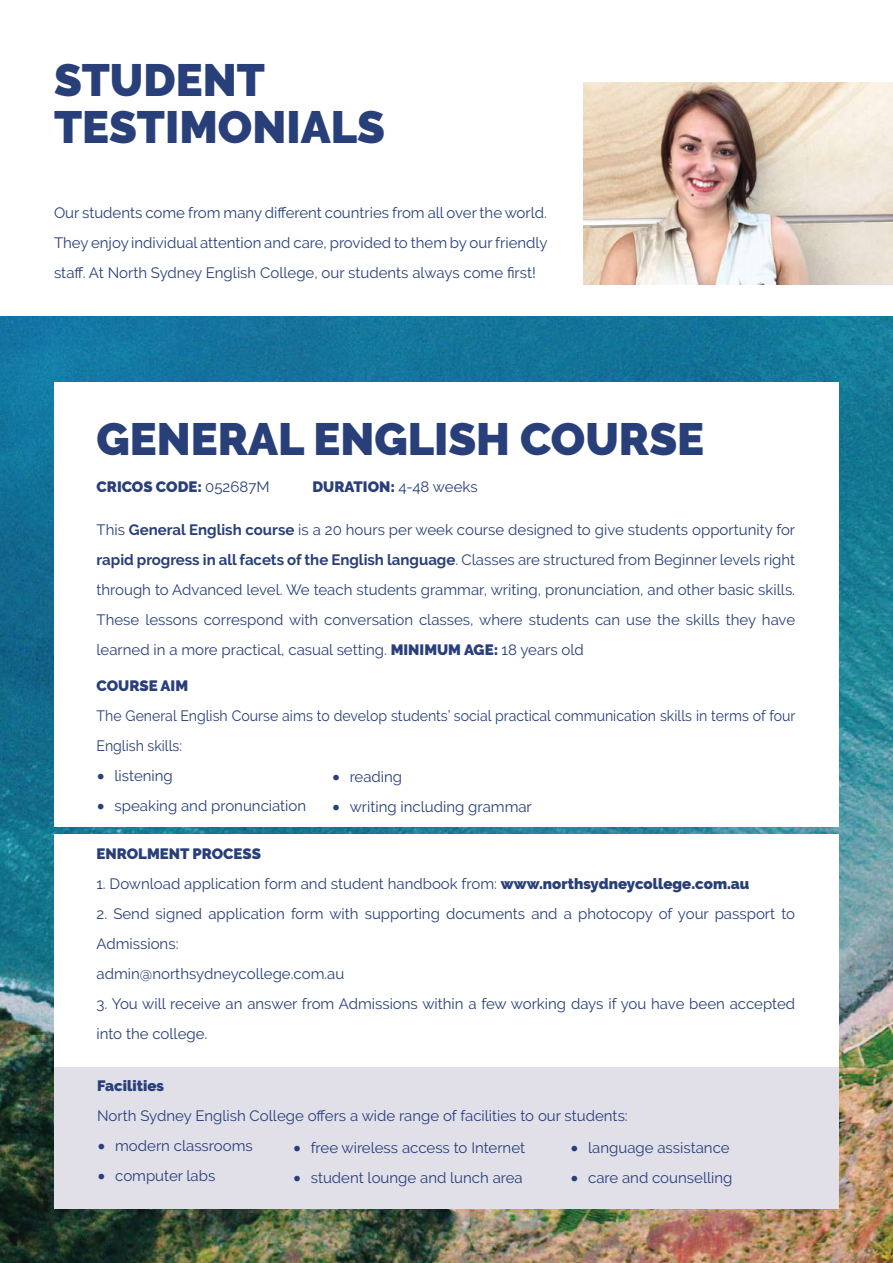
<style>
.page{position:relative;width:893px;height:1263px;background:#fff}
.page>*{position:absolute;margin:0;border:0;box-sizing:border-box;transform-origin:0 0}
.t1{font:900 45.15px/46.5px "Raleway";color:#283f7a}
.t2{font:15px/30px "Raleway";color:#283f7a;text-align:justify}
.t3{font:15px/30px "Raleway";color:#283f7a;scale:.94 1}
.t4{font:900 15px "Raleway";color:#283f7a}
.s1{font-weight:400}
.s2{font-weight:700}
.s3{font-weight:900}
.s4{font-family:"Lato"}
</style>
<div class="page">
<img style="left:0;top:317px;width:893px;height:946px">
<div style="left:54px;top:383px;width:785px;height:444px;background:#fff"></div>
<div style="left:54px;top:834px;width:785px;height:375px;background:#fff"></div>
<div style="left:54px;top:1067px;width:785px;height:142px;background:#e1e0e9"></div>
<img style="left:583px;top:83px;width:310px;height:202px">
<h1 class="t1" style="left:54px;top:57px;width:332px">STUDENT<br>TESTIMONIALS</h1>
<p class="t2" style="left:54px;top:198px;width:495px">Our students come from many different countries from all over the world.<br>They enjoy individual attention and care, provided to them by our friendly staff. At North Sydney English College, our students always come first!</p>
<h1 class="t1" style="left:97px;top:415px;width:609px">GENERAL ENGLISH COURSE</h1>
<p class="t4" style="left:97px;top:478px;width:175px">CRICOS CODE: <span class="s1">052687M</span></p>
<p class="t4" style="left:313px;top:478px;width:167px">DURATION: <span class="s1">4-48 weeks</span></p>
<p class="t2" style="left:97px;top:515px;width:700px">This <span class="s2">General English course</span> is a 20 hours per week course designed to give students opportunity for <span class="s2">rapid progress in all facets of the English language</span>. Classes are structured from Beginner levels right through to Advanced level. We teach students grammar, writing, pronunciation, and other basic skills.<br>These lessons correspond with conversation classes, where students can use the skills they have learned in a more practical, casual setting. <span class="s3">MINIMUM AGE:</span> 18 years old</p>
<p class="t4" style="left:97px;top:677px;width:93px">COURSE AIM</p>
<p class="t3" style="left:97px;top:701px;width:745px">The General English Course aims to develop students’ social practical communication skills in terms of four<br>English skills:</p>
<p class="t2" style="left:97px;top:761px;width:78px"><span class="s4">•</span> listening</p>
<p class="t2" style="left:97px;top:791px;width:211px"><span class="s4">•</span> speaking and pronunciation</p>
<p class="t4" style="left:97px;top:845px;width:166px">ENROLMENT PROCESS</p>
<p class="t2" style="left:97px;top:869px;width:654px">1. Download application form and student handbook from: <span class="s3">www.northsydneycollege.com.au</span></p>
<p class="t2" style="left:97px;top:899px;width:700px;text-align:left">2. Send signed application form with supporting documents and a photocopy of your passport to<br>Admissions:<br>admin@northsydneycollege.com.au</p>
<p class="t2" style="left:97px;top:989px;width:700px">3. You will receive an answer from Admissions within a few working days if you have been accepted into the college.</p>
<p class="t4" style="left:97px;top:1077px;width:68px">Facilities</p>
<p class="t2" style="left:97px;top:1101px;width:532px">North Sydney English College offers a wide range of facilities to our students:</p>
<p class="t2" style="left:97px;top:1131px;width:157px"><span class="s4">•</span> modern classrooms</p>
<p class="t2" style="left:97px;top:1161px;width:120px"><span class="s4">•</span> computer labs</p>
<p class="t2" style="left:332px;top:761px;width:72px"><span class="s4">•</span> reading</p>
<p class="t2" style="left:332px;top:791px;width:202px"><span class="s4">•</span> writing including grammar</p>
<p class="t2" style="left:293px;top:1132px;width:234px"><span class="s4">•</span> free wireless access to Internet</p>
<p class="t2" style="left:293px;top:1162px;width:232px"><span class="s4">•</span> student lounge and lunch area</p>
<p class="t2" style="left:570px;top:1132px;width:161px"><span class="s4">•</span> language assistance</p>
<p class="t2" style="left:570px;top:1162px;width:164px"><span class="s4">•</span> care and counselling</p>
</div>
